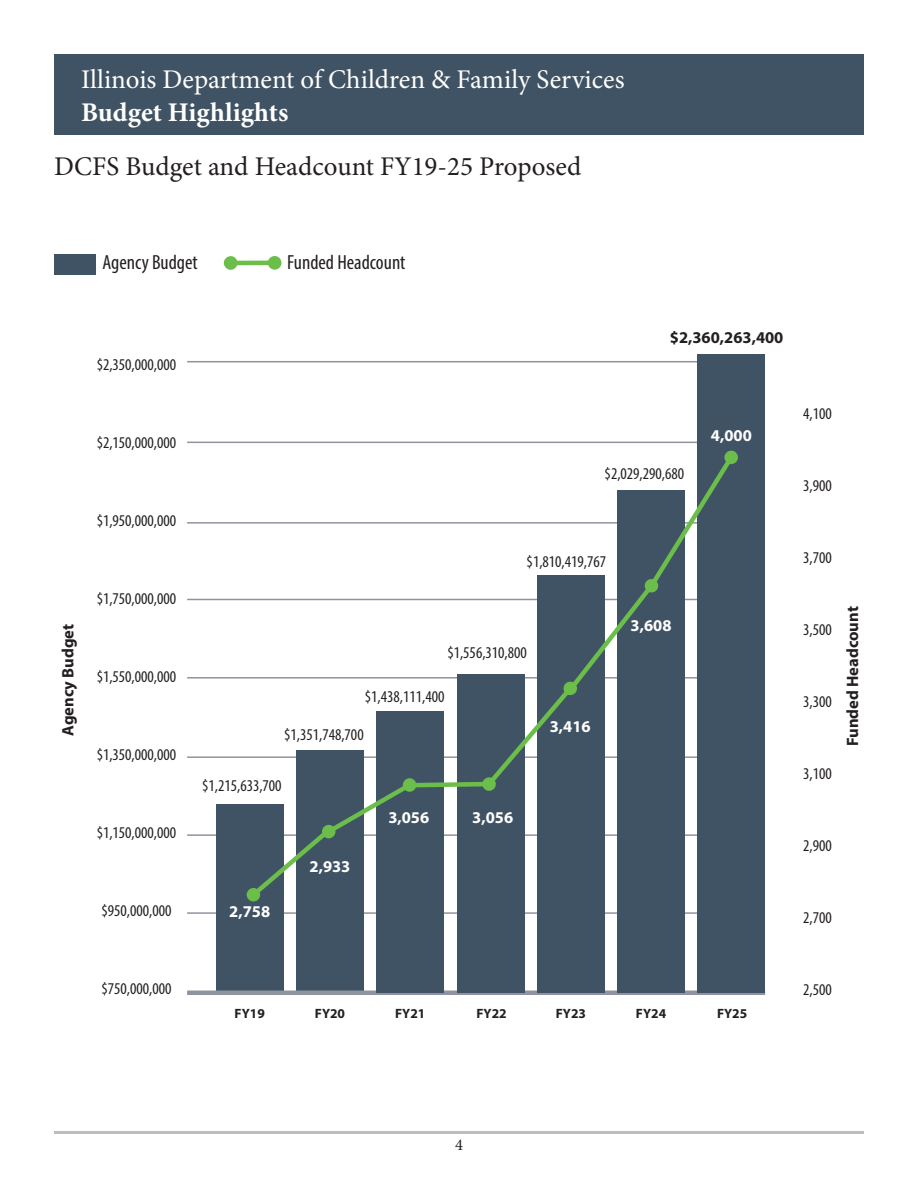
<style>
.page{position:relative;width:918px;height:1188px;background:#fff}
.page>*{position:absolute;margin:0;border:0;box-sizing:border-box;transform-origin:0 0}
.t1{font:27px "Minion Pro";color:#fff}
.t2{font:27px "Minion Pro";color:#231f20}
.t3{font:700 27px "Minion Pro";color:#fff}
.t4{font:condensed 20.55px "Myriad Pro";color:#231f20}
.t5{font:condensed 16.5px "Myriad Pro";color:#231f20}
.t6{font:700 16.5px "Myriad Pro";color:#231f20}
.t7{font:700 16.5px "Myriad Pro";color:#fff}
.t8{font:16.5px "Minion Pro";color:#231f20}
.t9{font:700 13.5px "Myriad Pro";color:#231f20}
</style>
<div class="page">
<hr style="left:54px;top:1131px;width:810px;height:3px;background:#bcbdc0">
<div style="left:54px;top:54px;width:810px;height:81px;background:#405364"></div>
<hr style="left:187px;top:912px;width:535px;height:2px;background:#8f939f">
<hr style="left:187px;top:834px;width:535px;height:2px;background:#8f939f">
<hr style="left:187px;top:756px;width:535px;height:2px;background:#8f939f">
<hr style="left:187px;top:677px;width:535px;height:2px;background:#8f939f">
<div style="left:54px;top:254px;width:41px;height:20px;background:#405364"></div>
<div style="left:216px;top:805px;width:68px;height:188px;background:#405364"></div>
<div style="left:296px;top:751px;width:68px;height:242px;background:#405364"></div>
<hr style="left:231px;top:261px;width:44px;height:4px;background:#6cbe4b">
<svg style="left:223px;top:256px;width:15px;height:14px"></svg>
<svg style="left:267px;top:256px;width:15px;height:14px"></svg>
<hr style="left:187px;top:442px;width:535px;height:1px;background:#8f939f">
<hr style="left:187px;top:522px;width:535px;height:2px;background:#8f939f">
<hr style="left:187px;top:361px;width:535px;height:1px;background:#8f939f">
<hr style="left:187px;top:599px;width:535px;height:1px;background:#8f939f">
<hr style="left:187px;top:991px;width:578px;height:4px;background:#8f939f">
<div style="left:377px;top:712px;width:67px;height:281px;background:#405364"></div>
<div style="left:457px;top:674px;width:67px;height:319px;background:#405364"></div>
<div style="left:537px;top:576px;width:68px;height:417px;background:#405364"></div>
<div style="left:617px;top:490px;width:68px;height:503px;background:#405364"></div>
<div style="left:698px;top:354px;width:67px;height:639px;background:#405364"></div>
<svg style="left:247px;top:451px;width:490px;height:450px"></svg>
<h1 class="t1" style="left:81px;top:61px;width:545px">Illinois Department of Children &amp; Family Services</h1>
<h1 class="t3" style="left:81px;top:93px;width:209px">Budget Highlights</h1>
<h1 class="t2" style="left:54px;top:148px;width:529px">DCFS Budget and Headcount FY19-25 Proposed</h1>
<p class="t4" style="left:102px;top:250px;width:97px">Agency Budget</p>
<p class="t4" style="left:287px;top:250px;width:120px">Funded Headcount</p>
<p class="t5" style="left:97px;top:355px;width:81px">$2,350,000,000</p>
<p class="t5" style="left:97px;top:433px;width:81px">$2,150,000,000</p>
<p class="t5" style="left:97px;top:511px;width:81px">$1,950,000,000</p>
<p class="t6" style="left:57px;top:736px;width:114px;rotate:-90deg">Agency Budget</p>
<p class="t5" style="left:97px;top:589px;width:81px">$1,750,000,000</p>
<p class="t5" style="left:97px;top:667px;width:81px">$1,550,000,000</p>
<p class="t5" style="left:97px;top:745px;width:81px">$1,350,000,000</p>
<p class="t5" style="left:97px;top:823px;width:81px">$1,150,000,000</p>
<p class="t5" style="left:101px;top:901px;width:71px">$950,000,000</p>
<p class="t6" style="left:670px;top:327px;width:115px">$2,360,263,400</p>
<p class="t5" style="left:605px;top:464px;width:81px">$2,029,290,680</p>
<p class="t7" style="left:711px;top:425px;width:42px">4,000</p>
<p class="t5" style="left:527px;top:551px;width:81px">$1,810,419,767</p>
<p class="t5" style="left:447px;top:642px;width:81px">$1,556,310,800</p>
<p class="t5" style="left:365px;top:687px;width:81px">$1,438,111,400</p>
<p class="t5" style="left:284px;top:725px;width:81px">$1,351,748,700</p>
<p class="t5" style="left:202px;top:776px;width:81px">$1,215,633,700</p>
<p class="t7" style="left:229px;top:901px;width:42px">2,758</p>
<p class="t7" style="left:310px;top:856px;width:42px">2,933</p>
<p class="t7" style="left:388px;top:807px;width:42px">3,056</p>
<p class="t7" style="left:472px;top:807px;width:42px">3,056</p>
<p class="t7" style="left:550px;top:716px;width:42px">3,416</p>
<p class="t7" style="left:631px;top:615px;width:42px">3,608</p>
<p class="t5" style="left:803px;top:403px;width:30px">4,100</p>
<p class="t5" style="left:803px;top:475px;width:30px">3,900</p>
<p class="t5" style="left:803px;top:547px;width:30px">3,700</p>
<p class="t5" style="left:803px;top:619px;width:30px">3,500</p>
<p class="t5" style="left:803px;top:691px;width:30px">3,300</p>
<p class="t5" style="left:803px;top:763px;width:30px">3,100</p>
<p class="t6" style="left:842px;top:746px;width:141px;rotate:-90deg">Funded Headcount</p>
<p class="t5" style="left:803px;top:835px;width:30px">2,900</p>
<p class="t5" style="left:803px;top:907px;width:30px">2,700</p>
<p class="t5" style="left:101px;top:979px;width:71px">$750,000,000</p>
<p class="t9" style="left:235px;top:1004px;width:32px">FY19</p>
<p class="t9" style="left:315px;top:1004px;width:32px">FY20</p>
<p class="t9" style="left:395px;top:1004px;width:32px">FY21</p>
<p class="t9" style="left:477px;top:1004px;width:32px">FY22</p>
<p class="t9" style="left:556px;top:1004px;width:32px">FY23</p>
<p class="t9" style="left:636px;top:1004px;width:32px">FY24</p>
<p class="t9" style="left:717px;top:1004px;width:32px">FY25</p>
<p class="t5" style="left:803px;top:979px;width:30px">2,500</p>
<p class="t8" style="left:455px;top:1133px;width:9px">4</p>
</div>
